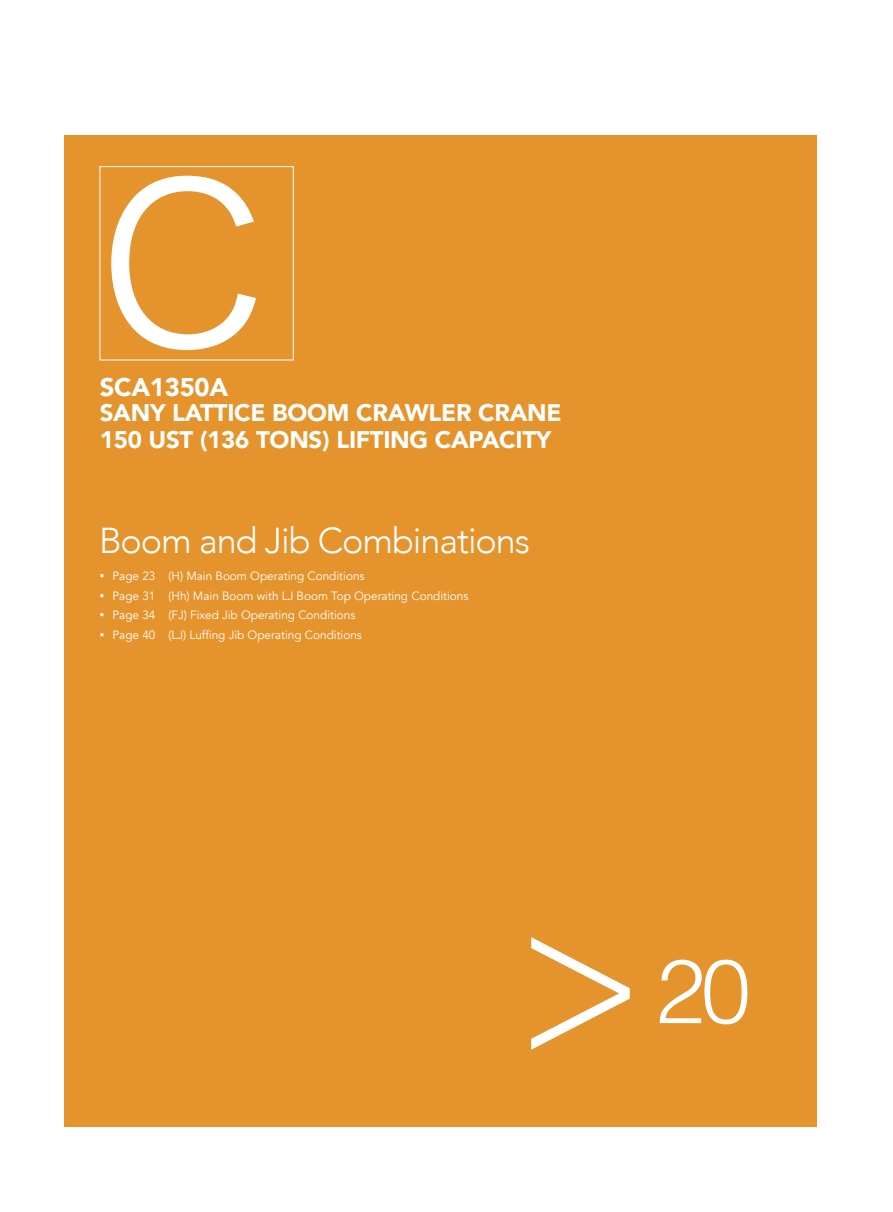
<style>
.page{position:relative;width:893px;height:1212px;background:#fff}
.page>*{position:absolute;margin:0;border:0;box-sizing:border-box;transform-origin:0 0}
.t1{font:221.25px "Hira Kaku Pro W3";color:#fff}
.t2{font:300 218.25px "Avenir";color:#fff;scale:.9 1}
.t3{font:300 90px "Helvetica";color:#fff}
.t4{font:300 36px "Avenir";letter-spacing:-.03em;color:#fff}
.t5{font:36px "FZLTKHK GBK1 0";color:#fff}
.t6{font:900 25.5px "Avenir";letter-spacing:-.01em;color:#fff}
.t7{font:900 24px "Avenir";letter-spacing:-.01em;color:#fff}
.t8{font:12px "Avenir";color:#fff}
.s1{font-family:"Microsoft Ya Hei"}
</style>
<div class="page">
<div style="left:64px;top:135px;width:752px;height:992px;background:#e5932c"></div>
<h1 class="t1" style="left:100px;top:68px;width:169px">C</h1>
<h3 class="t6" style="left:100px;top:365px;width:130px">SCA1350A</h3>
<h3 class="t7" style="left:100px;top:392px;width:463px">SANY LATTICE BOOM CRAWLER CRANE</h3>
<h3 class="t5" style="left:250px;top:412px;width:142px">技术参数</h3>
<h3 class="t7" style="left:100px;top:419px;width:453px">150 UST (136 TONS) LIFTING CAPACITY</h3>
<h3 class="t4" style="left:99px;top:520px;width:433px">Boom and Jib Combinations</h3>
<p class="t8" style="left:100px;top:569px;width:266px"><span class="s1">▪</span> Page 23 (H) Main Boom Operating Conditions</p>
<p class="t8" style="left:100px;top:588px;width:370px"><span class="s1">▪</span> Page 31 (Hh) Main Boom with LJ Boom Top Operating Conditions</p>
<p class="t8" style="left:100px;top:608px;width:257px"><span class="s1">▪</span> Page 34 (FJ) Fixed Jib Operating Conditions</p>
<p class="t8" style="left:100px;top:627px;width:264px"><span class="s1">▪</span> Page 40 (LJ) Luffing Jib Operating Conditions</p>
<h2 class="t2" style="left:515px;top:855px;width:147px">&gt;</h2>
<h3 class="t3" style="left:655px;top:914px;width:97px">20</h3>
</div>
